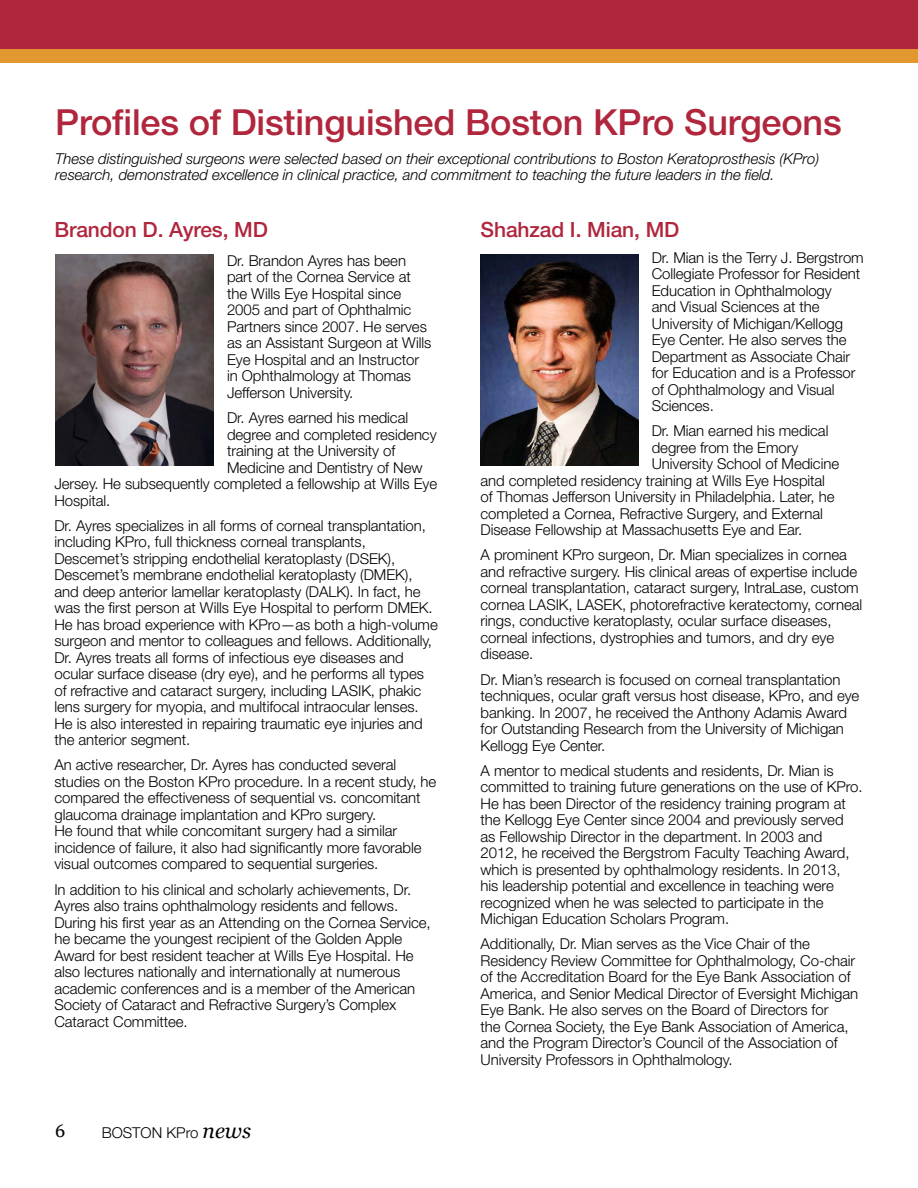
<style>
.page{position:relative;width:918px;height:1188px;background:#fff}
.page>*{position:absolute;margin:0;border:0;box-sizing:border-box;transform-origin:0 0}
.t1{font:500 36px "Helvetica Neue LT Std";letter-spacing:-.005em;color:#b0263d}
.t2{font:500 21px "Helvetica Neue LT Std";letter-spacing:-.005em;color:#b0263d}
.t3{font:18px "Georgia";color:#000}
.t4{font:300 15px/16.5px "Helvetica Neue LT Std";letter-spacing:-.005em;color:#000}
.t5{font:italic 300 15px/16.5px "Helvetica Neue LT Std";letter-spacing:-.005em;color:#000}
.s1{font-family:"Georgia";font-weight:400;font-style:italic;font-size:21px}
</style>
<div class="page">
<div style="left:0;top:0;width:918px;height:50px;background:#b0263d"></div>
<div style="left:0;top:50px;width:918px;height:13px;background:#e2972f"></div>
<img style="left:480px;top:255px;width:158px;height:211px">
<img style="left:55px;top:255px;width:159px;height:211px">
<h1 class="t1" style="left:55px;top:101px;width:788px">Profiles of Distinguished Boston KPro Surgeons</h1>
<p class="t5" style="left:55px;top:150px;width:765px">These distinguished surgeons were selected based on their exceptional contributions to Boston Keratoprosthesis (KPro) research, demonstrated excellence in clinical practice, and commitment to teaching the future leaders in the field.</p>
<h2 class="t2" style="left:54px;top:217px;width:215px">Brandon D. Ayres, MD</h2>
<p class="t4" style="left:227px;top:252px;width:206px">Dr. Brandon Ayres has been part of the Cornea Service at the Wills Eye Hospital since<br>2005 and part of Ophthalmic<br>Partners since 2007. He serves as an Assistant Surgeon at Wills<br>Eye Hospital and an Instructor in Ophthalmology at Thomas<br>Jefferson University.</p>
<p class="t4" style="left:227px;top:409px;width:183px">Dr. Ayres earned his medical</p>
<p class="t4" style="left:227px;top:426px;width:211px">degree and completed residency</p>
<p class="t4" style="left:227px;top:442px;width:170px">training at the University of</p>
<p class="t4" style="left:227px;top:459px;width:197px">Medicine and Dentistry of New</p>
<p class="t4" style="left:54px;top:475px;width:384px">Jersey. He subsequently completed a fellowship at Wills Eye</p>
<p class="t4" style="left:54px;top:492px;width:58px">Hospital.</p>
<p class="t4" style="left:54px;top:517px;width:385px">Dr. Ayres specializes in all forms of corneal transplantation, including KPro, full thickness corneal transplants, Descemet’s stripping endothelial keratoplasty (DSEK), Descemet’s membrane endothelial keratoplasty (DMEK), and deep anterior lamellar keratoplasty (DALK). In fact, he was the first person at Wills Eye Hospital to perform DMEK.<br>He has broad experience with KPro—as both a high-volume surgeon and mentor to colleagues and fellows. Additionally, Dr. Ayres treats all forms of infectious eye diseases and ocular surface disease (dry eye), and he performs all types of refractive and cataract surgery, including LASIK, phakic lens surgery for myopia, and multifocal intraocular lenses.<br>He is also interested in repairing traumatic eye injuries and the anterior segment.</p>
<p class="t4" style="left:54px;top:756px;width:383px">An active researcher, Dr. Ayres has conducted several studies on the Boston KPro procedure. In a recent study, he compared the effectiveness of sequential vs. concomitant glaucoma drainage implantation and KPro surgery.<br>He found that while concomitant surgery had a similar incidence of failure, it also had significantly more favorable visual outcomes compared to sequential surgeries.</p>
<p class="t4" style="left:54px;top:881px;width:378px">In addition to his clinical and scholarly achievements, Dr.<br>Ayres also trains ophthalmology residents and fellows.<br>During his first year as an Attending on the Cornea Service, he became the youngest recipient of the Golden Apple Award for best resident teacher at Wills Eye Hospital. He also lectures nationally and internationally at numerous academic conferences and is a member of the American Society of Cataract and Refractive Surgery’s Complex Cataract Committee.</p>
<p class="t3" style="left:55px;top:1120px;width:12px">6</p>
<p class="t4" style="left:102px;top:1124px;width:151px">BOSTON KPro <span class="s1">news</span></p>
<h2 class="t2" style="left:481px;top:217px;width:200px">Shahzad I. Mian, MD</h2>
<p class="t4" style="left:652px;top:249px;width:214px">Dr. Mian is the Terry J. Bergstrom<br>Collegiate Professor for Resident<br>Education in Ophthalmology<br>and Visual Sciences at the<br>University of Michigan/Kellogg<br>Eye Center. He also serves the<br>Department as Associate Chair for Education and is a Professor of Ophthalmology and Visual<br>Sciences.</p>
<p class="t4" style="left:652px;top:422px;width:178px">Dr. Mian earned his medical</p>
<p class="t4" style="left:652px;top:439px;width:148px">degree from the Emory</p>
<p class="t4" style="left:652px;top:455px;width:189px">University School of Medicine</p>
<p class="t4" style="left:481px;top:472px;width:346px">and completed residency training at Wills Eye Hospital</p>
<p class="t4" style="left:481px;top:488px;width:355px">of Thomas Jefferson University in Philadelphia. Later, he</p>
<p class="t4" style="left:481px;top:505px;width:344px">completed a Cornea, Refractive Surgery, and External</p>
<p class="t4" style="left:481px;top:521px;width:323px">Disease Fellowship at Massachusetts Eye and Ear.</p>
<p class="t4" style="left:481px;top:546px;width:383px">A prominent KPro surgeon, Dr. Mian specializes in cornea and refractive surgery. His clinical areas of expertise include corneal transplantation, cataract surgery, IntraLase, custom cornea LASIK, LASEK, photorefractive keratectomy, corneal rings, conductive keratoplasty, ocular surface diseases, corneal infections, dystrophies and tumors, and dry eye disease.</p>
<p class="t4" style="left:481px;top:671px;width:380px">Dr. Mian’s research is focused on corneal transplantation techniques, ocular graft versus host disease, KPro, and eye banking. In 2007, he received the Anthony Adamis Award for Outstanding Research from the University of Michigan Kellogg Eye Center.</p>
<p class="t4" style="left:481px;top:762px;width:384px">A mentor to medical students and residents, Dr. Mian is committed to training future generations on the use of KPro.<br>He has been Director of the residency training program at the Kellogg Eye Center since 2004 and previously served<br>as Fellowship Director in the department. In 2003 and 2012, he received the Bergstrom Faculty Teaching Award, which is presented by ophthalmology residents. In 2013,<br>his leadership potential and excellence in teaching were recognized when he was selected to participate in the Michigan Education Scholars Program.</p>
<p class="t4" style="left:481px;top:935px;width:379px">Additionally, Dr. Mian serves as the Vice Chair of the Residency Review Committee for Ophthalmology, Co-chair of the Accreditation Board for the Eye Bank Association of America, and Senior Medical Director of Eversight Michigan Eye Bank. He also serves on the Board of Directors for<br>the Cornea Society, the Eye Bank Association of America, and the Program Director’s Council of the Association of University Professors in Ophthalmology.</p>
</div>
